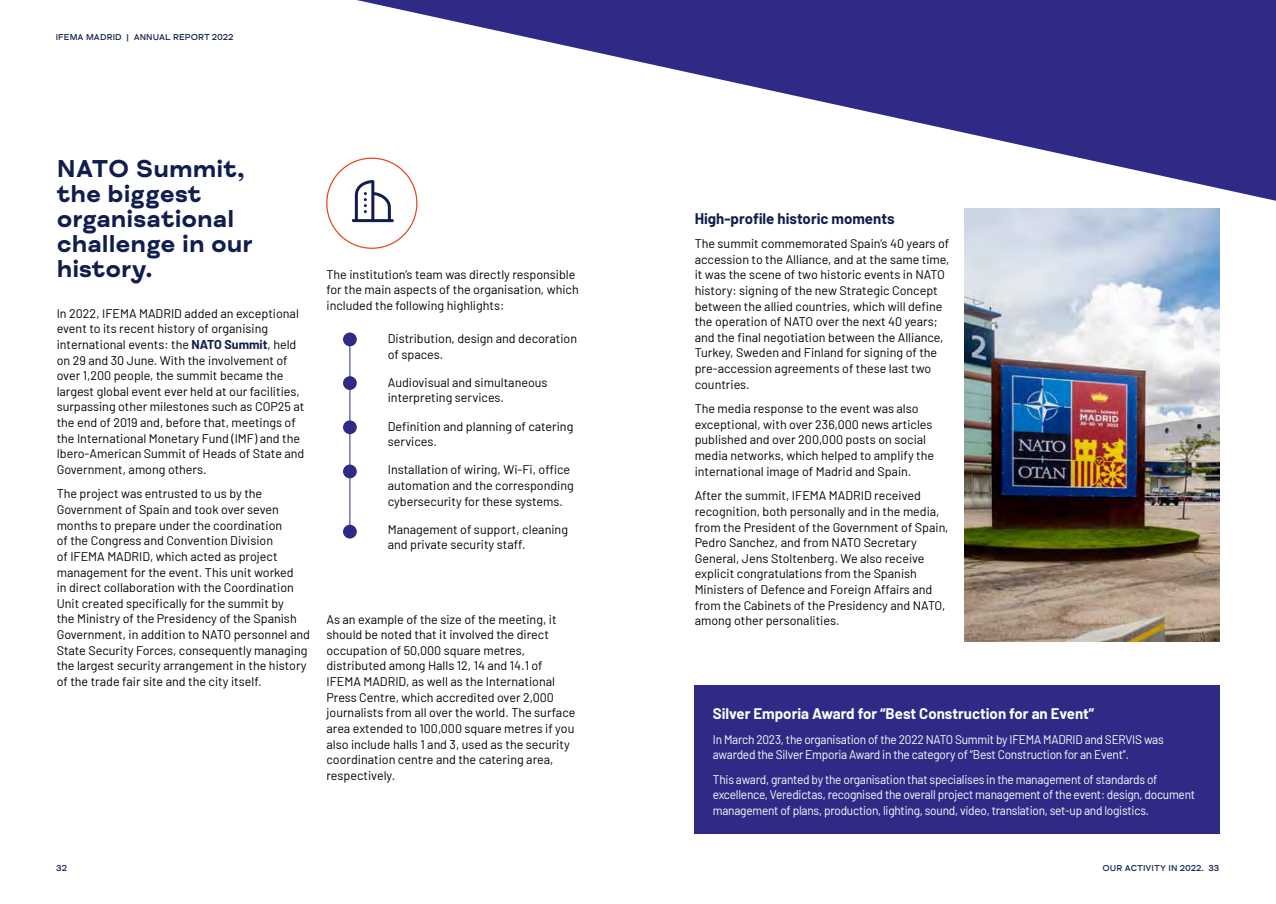
<style>
.page{position:relative;width:1276px;height:904px;background:#fff}
.page>*{position:absolute;margin:0;border:0;box-sizing:border-box;transform-origin:0 0}
.H3_titulo{font:700 25px/25px "FS Meridian";color:#111d4e}
.H4_titular{font:700 15px "Barlow";color:#fff}
.H4_titular-2{font:700 15px "Barlow";color:#111d4e}
.TEXTO_BASE_ESPACIO{font:12.5px/15.6px "Barlow";color:#000}
.H4_titular-3{font:12.5px/15.6px "Barlow";letter-spacing:-.02em;color:#fff;scale:.95 1}
.t1{font:500 8.75px "FS Meridian";letter-spacing:.01em;color:#111d4e}
.s1{font-weight:700;color:#111d4e}
</style>
<div class="page">
<hr style="left:349px;top:334px;width:1px;height:197px;background:#2f2a85">
<div style="left:343px;top:332px;width:14px;height:14px;background:#2f2a85;border-radius:50%"></div>
<div style="left:343px;top:376px;width:14px;height:14px;background:#2f2a85;border-radius:50%"></div>
<div style="left:343px;top:420px;width:14px;height:14px;background:#2f2a85;border-radius:50%"></div>
<div style="left:343px;top:464px;width:14px;height:14px;background:#2f2a85;border-radius:50%"></div>
<div style="left:343px;top:524px;width:14px;height:14px;background:#2f2a85;border-radius:50%"></div>
<svg style="left:352px;top:189px;width:42px;height:33px"></svg>
<div style="left:694px;top:685px;width:525px;height:148px;background:#2f2a85"></div>
<svg style="left:356px;top:0;width:920px;height:201px"></svg>
<img style="left:964px;top:208px;width:255px;height:433px">
<p class="t1" style="left:56px;top:32px;width:179px">IFEMA MADRID | ANNUAL REPORT 2022</p>
<p class="H3_titulo" style="left:57px;top:156px;width:198px">NATO Summit, the biggest organisational challenge in our history.</p>
<p class="TEXTO_BASE_ESPACIO" style="left:57px;top:304px;width:249px">In 2022, IFEMA MADRID added an exceptional event to its recent history of organising international events: the <span class="s1">NATO Summit</span>, held on 29 and 30 June. With the involvement of over 1,200 people, the summit became the largest global event ever held at our facilities, surpassing other milestones such as COP25 at the end of 2019 and, before that, meetings of the International Monetary Fund (IMF) and the Ibero-American Summit of Heads of State and Government, among others.</p>
<p class="TEXTO_BASE_ESPACIO" style="left:57px;top:485px;width:255px">The project was entrusted to us by the Government of Spain and took over seven months to prepare under the coordination<br>of the Congress and Convention Division<br>of IFEMA MADRID, which acted as project management for the event. This unit worked<br>in direct collaboration with the Coordination Unit created specifically for the summit by<br>the Ministry of the Presidency of the Spanish Government, in addition to NATO personnel and State Security Forces, consequently managing the largest security arrangement in the history of the trade fair site and the city itself.</p>
<p class="TEXTO_BASE_ESPACIO" style="left:326px;top:265px;width:254px">The institution’s team was directly responsible for the main aspects of the organisation, which included the following highlights:</p>
<p class="TEXTO_BASE_ESPACIO" style="left:388px;top:330px;width:191px">Distribution, design and decoration of spaces.</p>
<p class="TEXTO_BASE_ESPACIO" style="left:388px;top:373px;width:161px">Audiovisual and simultaneous interpreting services.</p>
<p class="TEXTO_BASE_ESPACIO" style="left:388px;top:417px;width:187px">Definition and planning of catering services.</p>
<p class="TEXTO_BASE_ESPACIO" style="left:388px;top:461px;width:188px">Installation of wiring, Wi-Fi, office automation and the corresponding cybersecurity for these systems.</p>
<p class="TEXTO_BASE_ESPACIO" style="left:388px;top:520px;width:182px">Management of support, cleaning and private security staff.</p>
<p class="TEXTO_BASE_ESPACIO" style="left:326px;top:610px;width:250px">As an example of the size of the meeting, it should be noted that it involved the direct occupation of 50,000 square metres, distributed among Halls 12, 14 and 14.1 of IFEMA MADRID, as well as the International Press Centre, which accredited over 2,000 journalists from all over the world. The surface area extended to 100,000 square metres if you also include halls 1 and 3, used as the security coordination centre and the catering area, respectively.</p>
<p class="t1" style="left:56px;top:863px;width:12px">32</p>
<p class="H4_titular-2" style="left:694px;top:207px;width:201px">High-profile historic moments</p>
<p class="TEXTO_BASE_ESPACIO" style="left:694px;top:235px;width:256px">The summit commemorated Spain’s 40 years of accession to the Alliance, and at the same time, it was the scene of two historic events in NATO history: signing of the new Strategic Concept between the allied countries, which will define the operation of NATO over the next 40 years; and the final negotiation between the Alliance, Turkey, Sweden and Finland for signing of the pre-accession agreements of these last two countries.</p>
<p class="TEXTO_BASE_ESPACIO" style="left:694px;top:400px;width:241px">The media response to the event was also exceptional, with over 236,000 news articles published and over 200,000 posts on social media networks, which helped to amplify the international image of Madrid and Spain.</p>
<p class="TEXTO_BASE_ESPACIO" style="left:694px;top:487px;width:255px">After the summit, IFEMA MADRID received recognition, both personally and in the media, from the President of the Government of Spain, Pedro Sanchez, and from NATO Secretary General, Jens Stoltenberg. We also receive explicit congratulations from the Spanish Ministers of Defence and Foreign Affairs and from the Cabinets of the Presidency and NATO, among other personalities.</p>
<p class="H4_titular" style="left:713px;top:702px;width:383px">Silver Emporia Award for “Best Construction for an Event”</p>
<p class="H4_titular-3" style="left:713px;top:730px;width:476px">In March 2023, the organisation of the 2022 NATO Summit by IFEMA MADRID and SERVIS was awarded the Silver Emporia Award in the category of “Best Construction for an Event”.</p>
<p class="H4_titular-3" style="left:713px;top:770px;width:509px">This award, granted by the organisation that specialises in the management of standards of excellence, Veredictas, recognised the overall project management of the event: design, document management of plans, production, lighting, sound, video, translation, set-up and logistics.</p>
<p class="t1" style="left:1102px;top:863px;width:118px">OUR ACTIVITY IN 2022. 33</p>
</div>
